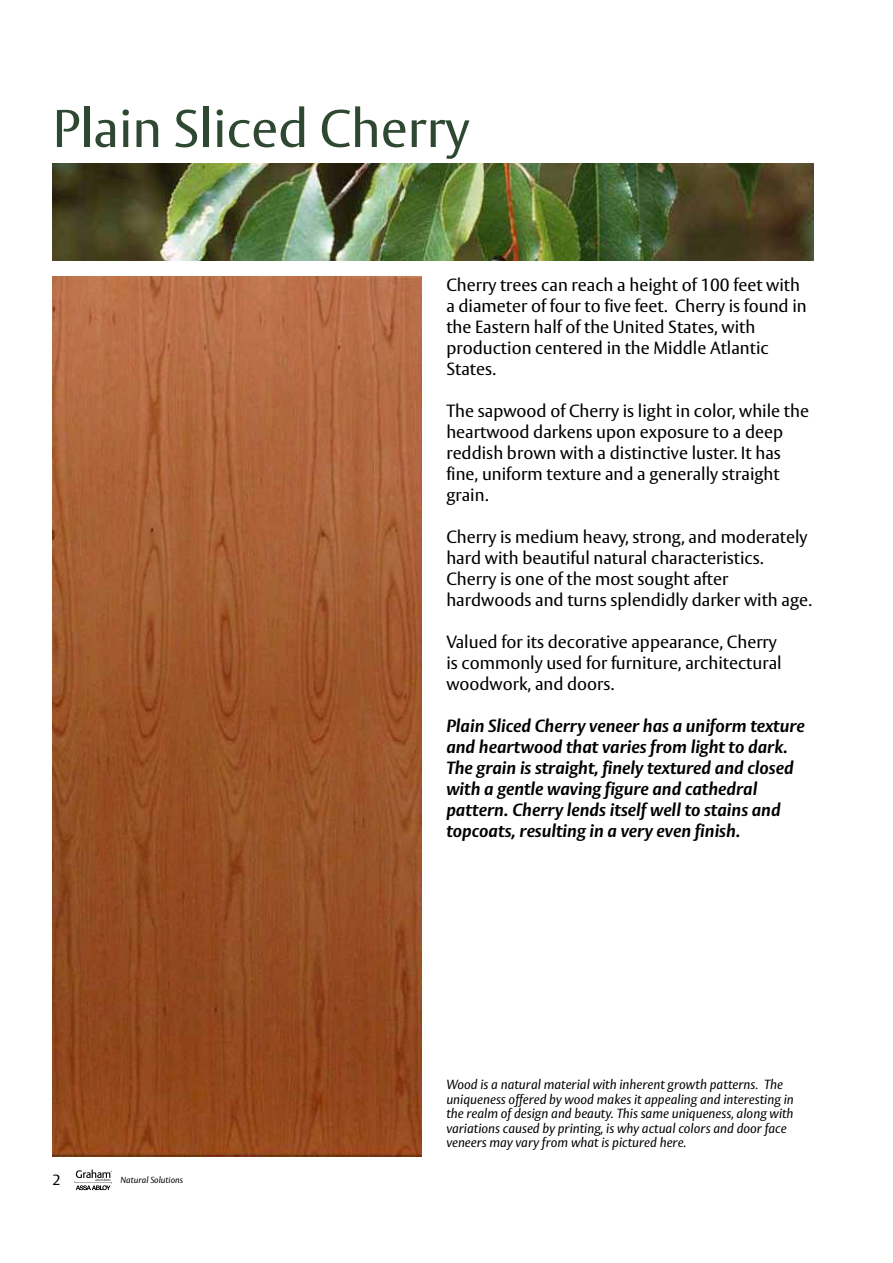
<style>
.page{position:relative;width:893px;height:1263px;background:#fff}
.page>*{position:absolute;margin:0;border:0;box-sizing:border-box;transform-origin:0 0}
.t1{font:52.5px "ASSA Vesta";color:#2f4831}
.t2{font:17.55px/21px "ASSA Vesta";color:#000}
.t3{font:italic 700 17.55px/21px "ASSA Vesta";color:#000}
.t4{font:14.55px "ASSA Vesta";color:#000}
.t5{font:italic 13.2px/14.5px "ASSA Vesta";color:#000}
.t6{font:italic 8.7px "ASSA Vesta";color:#000}
</style>
<div class="page">
<img style="left:52px;top:163px;width:425px;height:4px">
<img style="left:53px;top:164px;width:761px;height:96px">
<img style="left:53px;top:277px;width:368px;height:879px">
<svg style="left:74px;top:1170px;width:38px;height:20px"></svg>
<h1 class="t1" style="left:53px;top:105px;width:418px">Plain Sliced Cherry</h1>
<p class="t2" style="left:446px;top:275px;width:362px">Cherry trees can reach a height of 100 feet with a diameter of four to five feet. Cherry is found in the Eastern half of the United States, with production centered in the Middle Atlantic States.</p>
<p class="t2" style="left:446px;top:401px;width:364px">The sapwood of Cherry is light in color, while the heartwood darkens upon exposure to a deep reddish brown with a distinctive luster. It has fine, uniform texture and a generally straight grain.</p>
<p class="t2" style="left:446px;top:527px;width:367px">Cherry is medium heavy, strong, and moderately hard with beautiful natural characteristics.<br>Cherry is one of the most sought after hardwoods and turns splendidly darker with age.</p>
<p class="t2" style="left:446px;top:632px;width:337px">Valued for its decorative appearance, Cherry is commonly used for furniture, architectural woodwork, and doors.</p>
<p class="t3" style="left:446px;top:716px;width:360px">Plain Sliced Cherry veneer has a uniform texture and heartwood that varies from light to dark.<br>The grain is straight, finely textured and closed with a gentle waving figure and cathedral pattern. Cherry lends itself well to stains and topcoats, resulting in a very even finish.</p>
<p class="t4" style="left:53px;top:1174px;width:10px">2</p>
<p class="t6" style="left:121px;top:1176px;width:64px">Natural Solutions</p>
<p class="t5" style="left:446px;top:1078px;width:349px">Wood is a natural material with inherent growth patterns. The uniqueness offered by wood makes it appealing and interesting in the realm of design and beauty. This same uniqueness, along with variations caused by printing, is why actual colors and door face veneers may vary from what is pictured here.</p>
</div>
